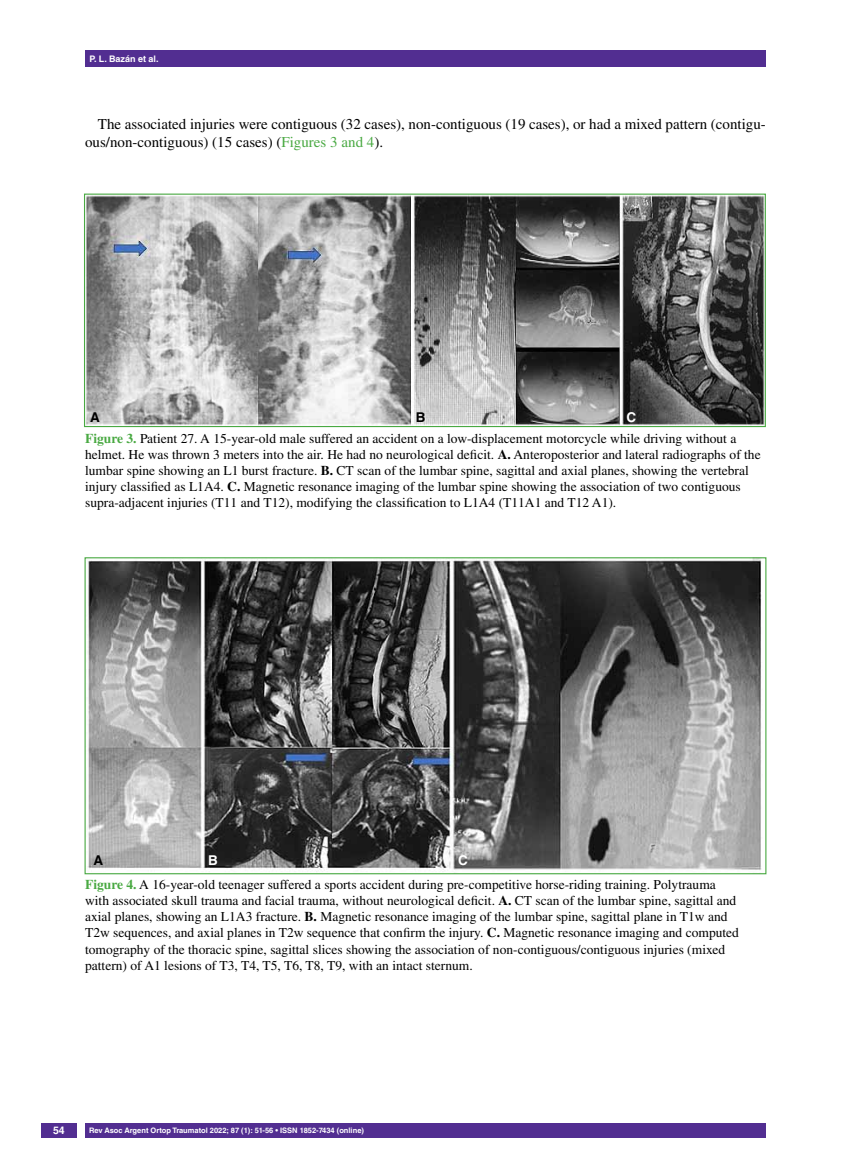
<style>
.page{position:relative;width:851px;height:1170px;background:#fff}
.page>*{position:absolute;margin:0;border:0;box-sizing:border-box;transform-origin:0 0}
.t1{font:15px/18px "Times LT Std";color:#000}
.t2{font:13.5px/16.2px "Times LT Std";color:#000}
.t3{font:700 13.5px "Helvetica LT Std";color:#000}
.t4{font:700 13.5px "Helvetica LT Std";color:#fff}
.t5{font:700 10.5px "Helvetica LT Std";color:#fff}
.t6{font:700 9px "Helvetica LT Std";color:#fff}
.t7{font:700 7.5px "Helvetica LT Std";color:#fff}
.s1{color:#49a942}
.s2{font-weight:700;color:#49a942}
.s3{font-weight:700}
</style>
<div class="page">
<div style="left:41px;top:1123px;width:36px;height:14px;background:#522e91"></div>
<div style="left:85px;top:50px;width:680px;height:17px;background:#522e91"></div>
<div style="left:85px;top:1123px;width:680px;height:14px;background:#522e91"></div>
<img style="left:86px;top:195px;width:677px;height:230px">
<div style="left:84px;top:193px;width:681px;height:234px;border:1px solid #49a942"></div>
<img style="left:88px;top:559px;width:674px;height:313px">
<p class="t6" style="left:89px;top:53px;width:71px">P. L. Bazán et al.</p>
<p class="t1" style="left:85px;top:115px;width:682px;text-indent:13px">The associated injuries were contiguous (32 cases), non-contiguous (19 cases), or had a mixed pattern (contigu&shy;ous/non-contiguous) (15 cases) (<span class="s1">Figures 3 and 4</span>).</p>
<p class="t3" style="left:90px;top:408px;width:11px">A</p>
<p class="t3" style="left:416px;top:408px;width:10px">B</p>
<p class="t4" style="left:626px;top:408px;width:10px">C</p>
<p class="t2" style="left:85px;top:430px;width:677px"><span class="s2">Figure 3.</span> Patient 27. A 15-year-old male suffered an accident on a low-displacement motorcycle while driving without a helmet. He was thrown 3 meters into the air. He had no neurological deficit. <span class="s3">A.</span> Anteroposterior and lateral radiographs of the lumbar spine showing an L1 burst fracture. <span class="s3">B.</span> CT scan of the lumbar spine, sagittal and axial planes, showing the vertebral injury classified as L1A4. <span class="s3">C.</span> Magnetic resonance imaging of the lumbar spine showing the association of two contiguous supra-adjacent injuries (T11 and T12), modifying the classification to L1A4 (T11A1 and T12 A1).</p>
<p class="t3" style="left:93px;top:851px;width:11px">A</p>
<p class="t4" style="left:208px;top:851px;width:10px">B</p>
<p class="t4" style="left:458px;top:851px;width:10px">C</p>
<p class="t2" style="left:85px;top:876px;width:655px"><span class="s2">Figure 4.</span> A 16-year-old teenager suffered a sports accident during pre-competitive horse-riding training. Polytrauma with associated skull trauma and facial trauma, without neurological deficit. <span class="s3">A.</span> CT scan of the lumbar spine, sagittal and axial planes, showing an L1A3 fracture. <span class="s3">B.</span> Magnetic resonance imaging of the lumbar spine, sagittal plane in T1w and T2w sequences, and axial planes in T2w sequence that confirm the injury. <span class="s3">C.</span> Magnetic resonance imaging and computed tomography of the thoracic spine, sagittal slices showing the association of non-contiguous/contiguous injuries (mixed pattern) of A1 lesions of T3, T4, T5, T6, T8, T9, with an intact sternum.</p>
<p class="t5" style="left:53px;top:1124px;width:13px">54</p>
<p class="t7" style="left:89px;top:1125px;width:276px">Rev Asoc Argent Ortop Traumatol 2022; 87 (1): 51-56 • ISSN 1852-7434 (online)</p>
</div>
